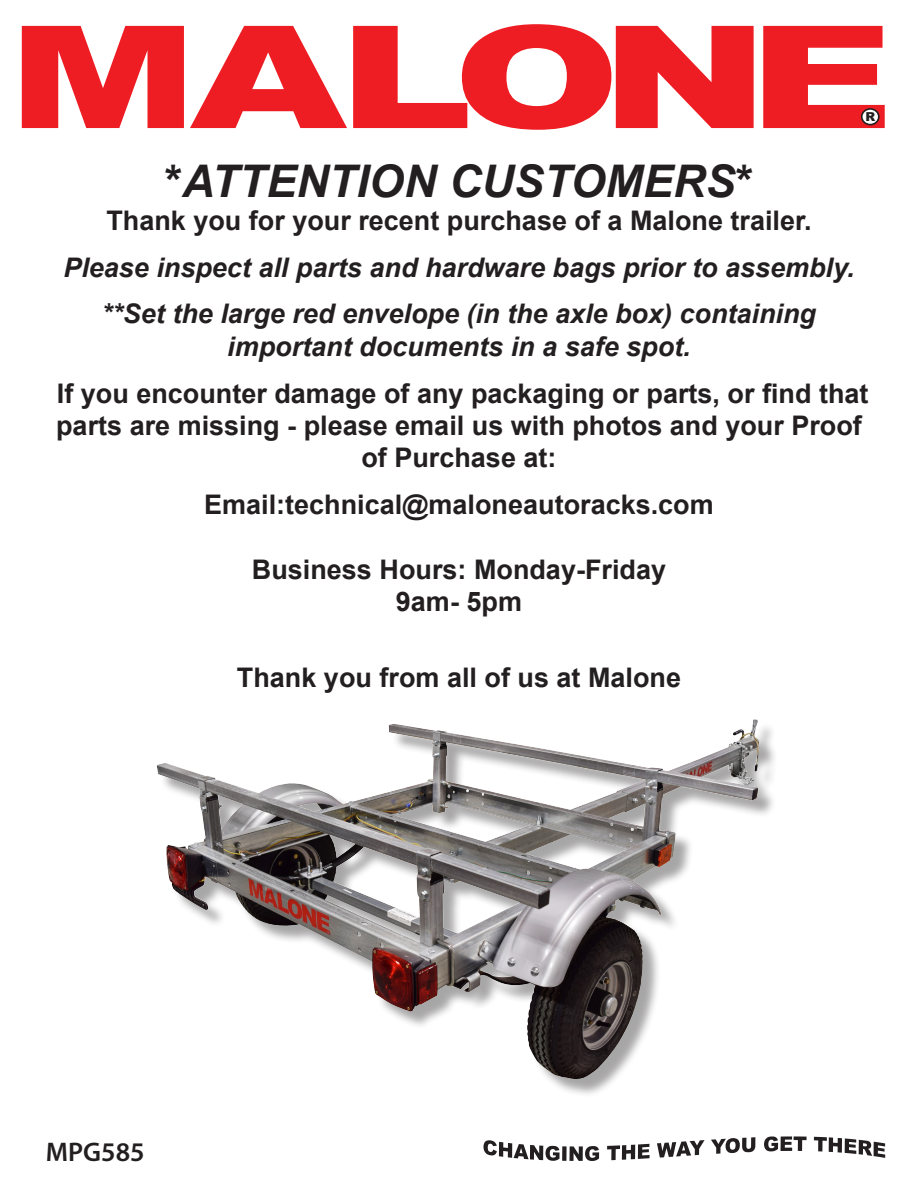
<style>
.page{position:relative;width:918px;height:1188px;background:#fff}
.page>*{position:absolute;margin:0;border:0;box-sizing:border-box;transform-origin:0 0}
.t1{font:900 142.65px "Arial";letter-spacing:-.1em;color:#ee1d23;scale:1.41 1}
.t2{font:italic 700 45px "Arial";color:#231f20}
.t3{font:700 27px/32.4px "Arial";color:#231f20}
.t4{font:italic 700 27px "Arial";color:#231f20}
.t5{font:600 27px "Myriad Pro";color:#231f20}
.t6{font:900 12.3px "Arial";color:#231f20}
.s1{font-style:normal}
</style>
<div class="page">
<div style="left:159px;top:722px;width:619px;height:375px;background:#231f20;opacity:.4"></div>
<img style="left:699px;top:722px;width:54px;height:37px">
<svg style="left:483px;top:1140px;width:77px;height:21px"></svg>
<div style="left:562px;top:1146px;width:5px;height:15px;background:#231f20"></div>
<svg style="left:570px;top:1146px;width:29px;height:15px"></svg>
<svg style="left:607px;top:1144px;width:43px;height:16px"></svg>
<svg style="left:657px;top:1140px;width:48px;height:18px"></svg>
<svg style="left:711px;top:1137px;width:44px;height:17px"></svg>
<svg style="left:764px;top:1136px;width:43px;height:15px"></svg>
<svg style="left:814px;top:1137px;width:71px;height:21px"></svg>
<div style="left:861px;top:108px;width:19px;height:17px;border:2px solid #231f20;border-radius:50%"></div>
<p class="t1" style="left:8px;top:-26px;width:630px">MALONE</p>
<p class="t6" style="left:865px;top:108px;width:11px">R</p>
<p class="t2" style="left:165px;top:152px;width:590px"><span class="s1">*</span>ATTENTION CUSTOMERS<span class="s1">*</span></p>
<p class="t3" style="left:106px;top:204px;width:707px">Thank you for your recent purchase of a Malone trailer.</p>
<p class="t4" style="left:63px;top:249px;width:793px">Please inspect all parts and hardware bags prior to assembly.</p>
<p class="t4" style="left:102px;top:296px;width:716px">**Set the large red envelope (in the axle box) containing</p>
<p class="t4" style="left:227px;top:328px;width:465px">important documents in a safe spot.</p>
<p class="t3" style="left:56px;top:377px;width:814px">If you encounter damage of any packaging or parts, or find that parts are missing - please email us with photos and your Proof</p>
<p class="t3" style="left:361px;top:442px;width:197px">of Purchase at:</p>
<p class="t3" style="left:204px;top:489px;width:511px">Email:technical@maloneautoracks.com</p>
<p class="t3" style="left:252px;top:554px;width:416px">Business Hours: Monday-Friday</p>
<p class="t3" style="left:396px;top:586px;width:128px">9am- 5pm</p>
<p class="t3" style="left:237px;top:662px;width:446px">Thank you from all of us at Malone</p>
<p class="t5" style="left:46px;top:1135px;width:100px">MPG585</p>
</div>
